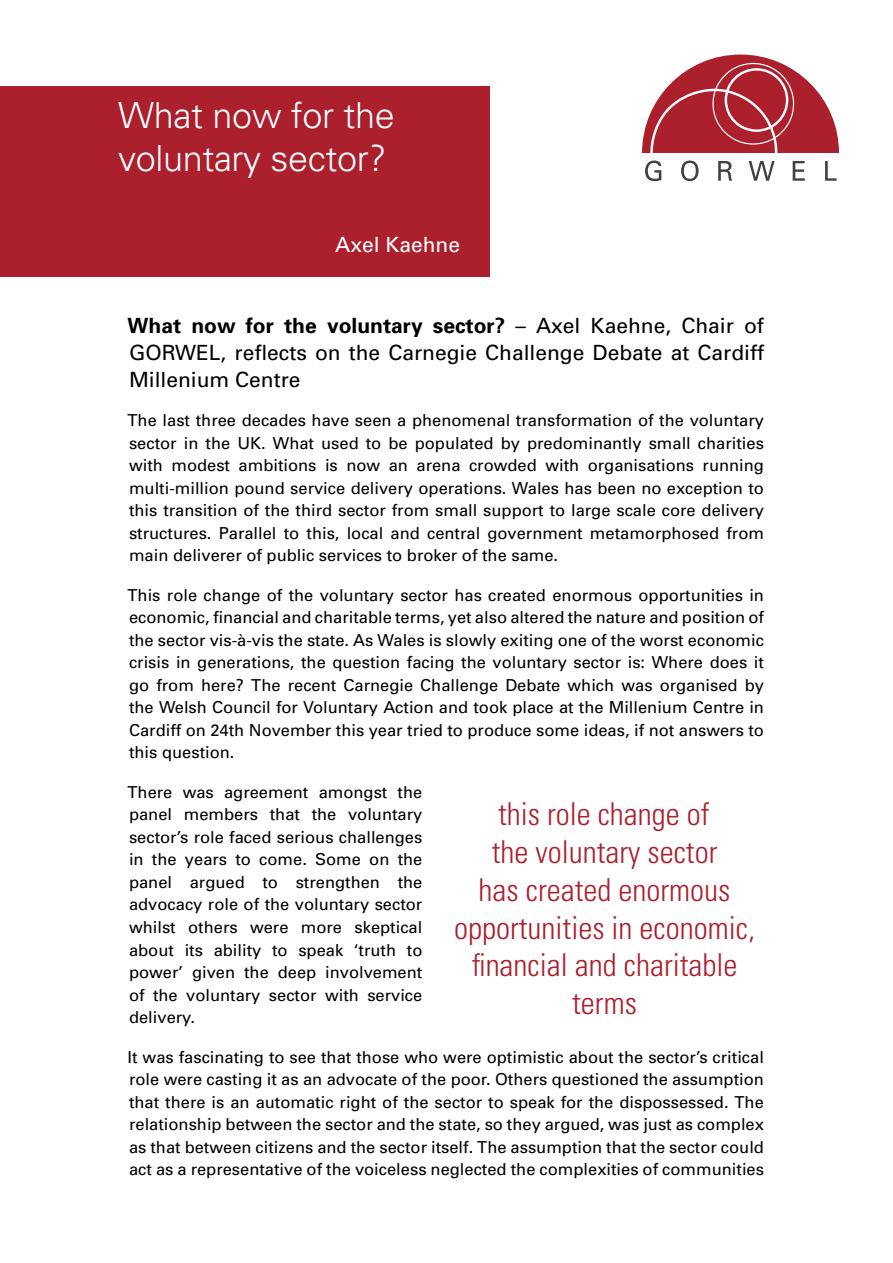
<style>
.page{position:relative;width:893px;height:1263px;background:#fff}
.page>*{position:absolute;margin:0;border:0;box-sizing:border-box;transform-origin:0 0}
.t1{font:300 36px/43.2px "Univers";letter-spacing:-.01em;color:#fff}
.t2{font:300 condensed 31.5px/37.8px "Univers";color:#ac1f2d;text-align:center}
.t3{font:21px/27px "Univers";color:#000;text-align:justify}
.t4{font:21px "Univers";color:#fff}
.t5{font:16.5px/22.5px "Univers";color:#000;text-align:justify}
.s1{font-weight:700}
</style>
<div class="page">
<div style="left:0;top:86px;width:489px;height:190px;background:#ac1f2d"></div>
<svg style="left:642px;top:55px;width:197px;height:126px"></svg>
<h1 class="t1" style="left:118px;top:93px;width:278px">What now for the voluntary sector?</h1>
<p class="t4" style="left:335px;top:232px;width:126px">Axel Kaehne</p>
<p class="t3" style="left:128px;top:312px;width:638px"><span class="s1">What now for the voluntary sector?</span> – Axel Kaehne, Chair of GORWEL, reflects on the Carnegie Challenge Debate at Cardiff Millenium Centre</p>
<p class="t5" style="left:128px;top:409px;width:638px">The last three decades have seen a phenomenal transformation of the voluntary sector in the UK. What used to be populated by predominantly small charities with modest ambitions is now an arena crowded with organisations running multi-million pound service delivery operations. Wales has been no exception to this transition of the third sector from small support to large scale core delivery structures. Parallel to this, local and central government metamorphosed from main deliverer of public services to broker of the same.</p>
<p class="t5" style="left:128px;top:584px;width:638px">This role change of the voluntary sector has created enormous opportunities in economic, financial and charitable terms, yet also altered the nature and position of the sector vis-à-vis the state. As Wales is slowly exiting one of the worst economic crisis in generations, the question facing the voluntary sector is: Where does it go from here? The recent Carnegie Challenge Debate which was organised by the Welsh Council for Voluntary Action and took place at the Millenium Centre in Cardiff on 24th November this year tried to produce some ideas, if not answers to this question.</p>
<p class="t5" style="left:128px;top:781px;width:296px">There was agreement amongst the panel members that the voluntary sector’s role faced serious challenges in the years to come. Some on the panel argued to strengthen the advocacy role of the voluntary sector whilst others were more skeptical about its ability to speak ‘truth to power’ given the deep involvement of the voluntary sector with service delivery.</p>
<p class="t5" style="left:128px;top:1045px;width:638px">It was fascinating to see that those who were optimistic about the sector’s critical role were casting it as an advocate of the poor. Others questioned the assumption that there is an automatic right of the sector to speak for the dispossessed. The relationship between the sector and the state, so they argued, was just as complex as that between citizens and the sector itself. The assumption that the sector could act as a representative of the voiceless neglected the complexities of communities</p>
<h2 class="t2" style="left:454px;top:795px;width:302px">this role change of<br>the voluntary sector<br>has created enormous opportunities in economic, financial and charitable terms</h2>
</div>
